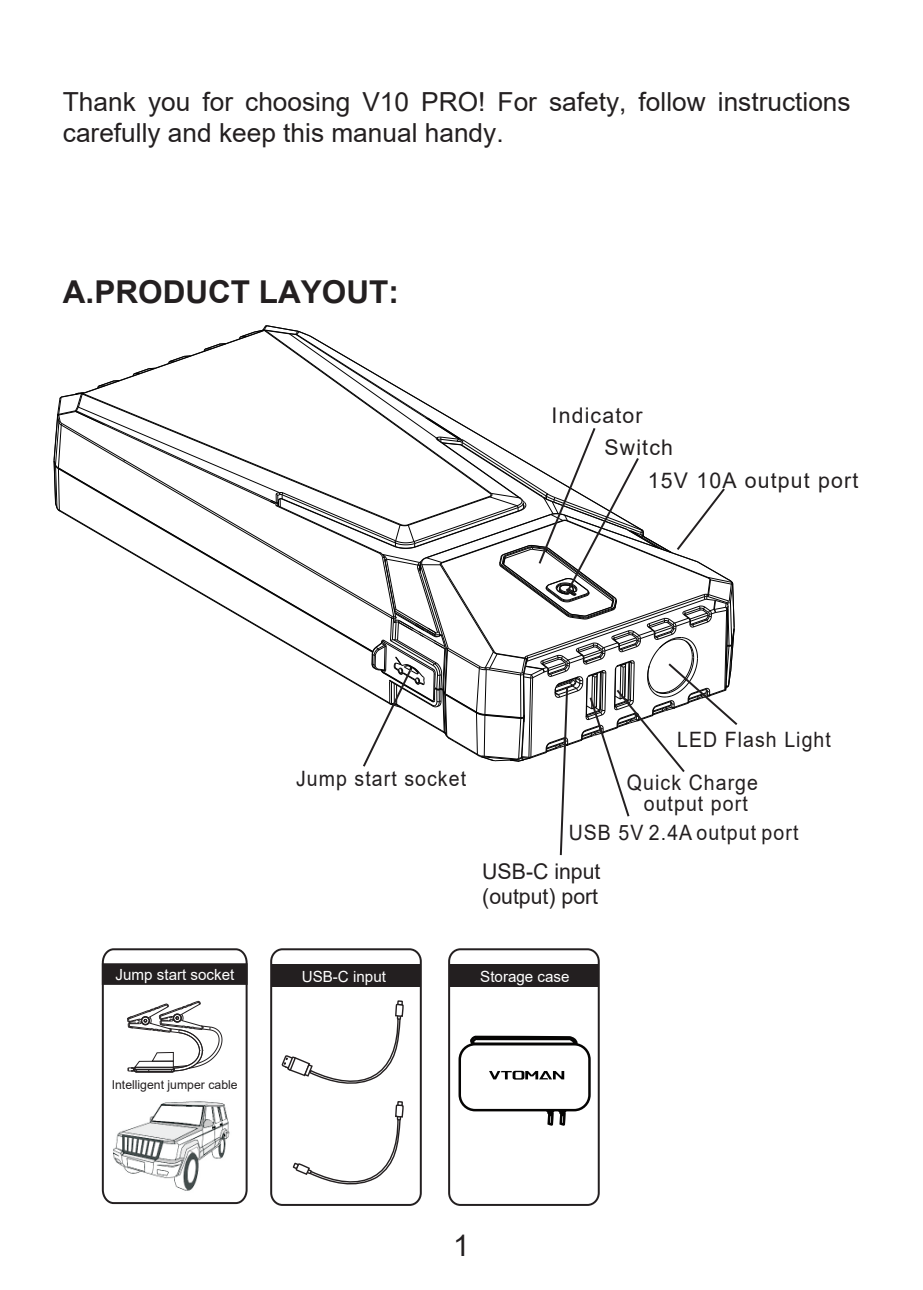
<style>
.page{position:relative;width:923px;height:1290px;background:#fff}
.page>*{position:absolute;margin:0;border:0;box-sizing:border-box;transform-origin:0 0}
.t1{font:700 31.5px "Arial";color:#231f20}
.t2{font:29.75px "Arial";color:#231f20}
.t3{font:26.25px/31.5px "Arial";color:#231f20}
.t4{font:21.7px "Arial";letter-spacing:.055em;color:#231f20}
.t5{font:21.7px/25.6px "Arial";color:#231f20}
.t6{font:21px/21.3px "Arial";letter-spacing:.055em;color:#231f20;text-align:center;scale:.92 1}
.t7{font:15.4px "Arial";color:#fff}
.t8{font:12.25px "Arial";color:#231f20}
</style>
<div class="page">
<svg style="left:53px;top:325px;width:685px;height:531px"></svg>
<svg style="left:281px;top:1017px;width:121px;height:67px"></svg>
<div style="left:395px;top:1003px;width:9px;height:14px;border:1px solid #231f20"></div>
<svg style="left:397px;top:1000px;width:6px;height:5px"></svg>
<div style="left:395px;top:1104px;width:9px;height:13px;border:1px solid #231f20"></div>
<svg style="left:397px;top:1101px;width:6px;height:5px"></svg>
<svg style="left:292px;top:1113px;width:110px;height:72px"></svg>
<div style="left:270px;top:948px;width:152px;height:258px;border:2px solid #231f20;border-radius:12px"></div>
<div style="left:271px;top:964px;width:150px;height:23px;background:#231f20"></div>
<div style="left:450px;top:964px;width:149px;height:23px;background:#231f20"></div>
<div style="left:448px;top:948px;width:152px;height:258px;border:2px solid #231f20;border-radius:12px"></div>
<svg style="left:101px;top:948px;width:147px;height:257px"></svg>
<div style="left:102px;top:963px;width:146px;height:22px;background:#231f20;border:2px solid #231f20"></div>
<img style="left:113px;top:1097px;width:124px;height:98px">
<svg style="left:489px;top:1071px;width:75px;height:8px"></svg>
<div style="left:458px;top:1043px;width:133px;height:68px;border:2px solid #050403;border-radius:15px"></div>
<svg style="left:469px;top:1035px;width:111px;height:12px"></svg>
<svg style="left:545px;top:1108px;width:23px;height:18px"></svg>
<p class="t3" style="left:63px;top:86px;width:789px">Thank you for choosing V10 PRO! For safety, follow instructions carefully and keep this manual handy.</p>
<p class="t1" style="left:63px;top:270px;width:337px">A.PRODUCT LAYOUT:</p>
<p class="t4" style="left:551px;top:400px;width:92px">Indicator</p>
<p class="t4" style="left:604px;top:432px;width:70px">Switch</p>
<p class="t4" style="left:648px;top:465px;width:212px">15V 10A output port</p>
<p class="t6" style="left:296px;top:768px;width:186px">Jump start socket</p>
<p class="t6" style="left:677px;top:729px;width:169px">LED Flash Light</p>
<p class="t6" style="left:627px;top:771px;width:144px">Quick Charge output port</p>
<p class="t6" style="left:569px;top:821px;width:251px">USB 5V 2.4A output port</p>
<p class="t5" style="left:482px;top:858px;width:120px">USB-C input (output) port</p>
<p class="t7" style="left:116px;top:963px;width:120px">Jump start socket</p>
<p class="t7" style="left:302px;top:966px;width:86px">USB-C input</p>
<p class="t7" style="left:480px;top:966px;width:91px">Storage case</p>
<p class="t8" style="left:112px;top:1076px;width:127px">Intelligent jumper cable</p>
<p class="t2" style="left:453px;top:1225px;width:18px">1</p>
</div>
